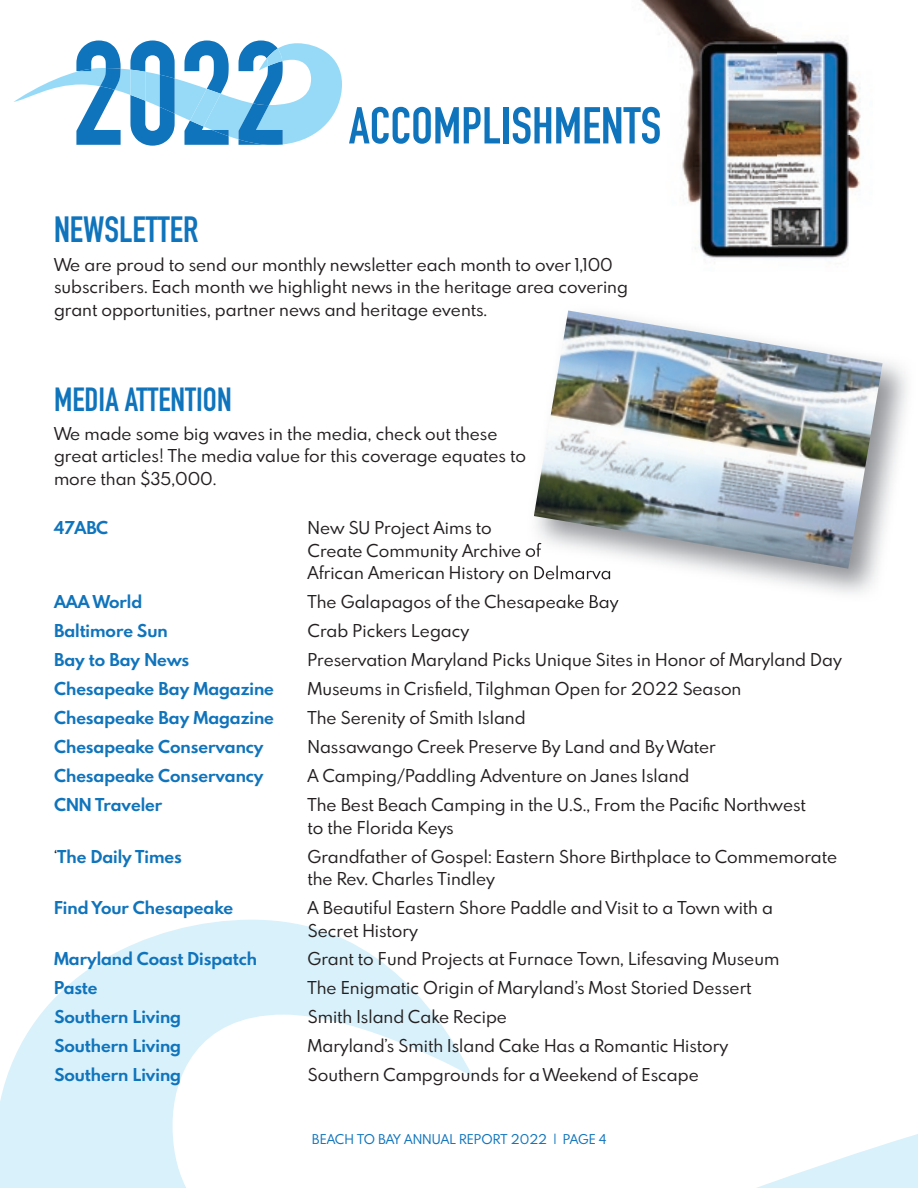
<style>
.page{position:relative;width:918px;height:1188px;background:#fff}
.page>*{position:absolute;margin:0;border:0;box-sizing:border-box;transform-origin:0 0}
.t1{font:700 51px "DIN Condensed";color:#1074bc}
.t2{font:700 36px "DIN Condensed";color:#1074bc}
.t3{font:700 33px "DIN Condensed";color:#1074bc}
.t4{font:15.75px/22.5px "Spartan MB";color:#231f20}
.t5{font:700 15.75px "Spartan MB";color:#1074bc}
.t6{font:12px "Spartan MB";color:#1074bc}
.s1{font-weight:400;color:#231f20}
</style>
<div class="page">
<svg style="left:0;top:920px;width:918px;height:268px"></svg>
<svg style="left:14px;top:40px;width:328px;height:106px"></svg>
<img style="left:640px;top:0;width:221px;height:259px">
<img style="left:621px;top:107px;width:39px;height:37px">
<img style="left:528px;top:548px;width:6px;height:9px">
<img style="left:534px;top:569px;width:77px;height:11px">
<img style="left:528px;top:594px;width:91px;height:7px">
<img style="left:534px;top:311px;width:349px;height:258px">
<h1 class="t1" style="left:349px;top:91px;width:314px">ACCOMPLISHMENTS</h1>
<h2 class="t2" style="left:54px;top:205px;width:146px">NEWSLETTER</h2>
<p class="t4" style="left:54px;top:253px;width:576px">We are proud to send our monthly newsletter each month to over 1,100 subscribers. Each month we highlight news in the heritage area covering grant opportunities, partner news and heritage events.</p>
<h3 class="t3" style="left:54px;top:377px;width:179px">MEDIA ATTENTION</h3>
<p class="t4" style="left:54px;top:422px;width:474px">We made some big waves in the media, check out these great articles! The media value for this coverage equates to more than $35,000.</p>
<p class="t5" style="left:54px;top:516px;width:56px">47ABC</p>
<p class="t4" style="left:307px;top:516px;width:306px">New SU Project Aims to<br>Create Community Archive of<br>African American History on Delmarva</p>
<p class="t5" style="left:54px;top:590px;width:90px">AAA World</p>
<p class="t4" style="left:307px;top:590px;width:312px">The Galapagos of the Chesapeake Bay</p>
<p class="t5" style="left:54px;top:619px;width:115px">Baltimore Sun</p>
<p class="t4" style="left:307px;top:619px;width:163px">Crab Pickers Legacy</p>
<p class="t5" style="left:54px;top:648px;width:137px">Bay to Bay News</p>
<p class="t4" style="left:307px;top:648px;width:536px">Preservation Maryland Picks Unique Sites in Honor of Maryland Day</p>
<p class="t5" style="left:54px;top:677px;width:222px">Chesapeake Bay Magazine</p>
<p class="t4" style="left:307px;top:677px;width:436px">Museums in Crisfield, Tilghman Open for 2022 Season</p>
<p class="t5" style="left:54px;top:706px;width:222px">Chesapeake Bay Magazine</p>
<p class="t4" style="left:308px;top:706px;width:220px">The Serenity of Smith Island</p>
<p class="t5" style="left:54px;top:735px;width:211px">Chesapeake Conservancy</p>
<p class="t4" style="left:307px;top:735px;width:410px">Nassawango Creek Preserve By Land and By Water</p>
<p class="t5" style="left:54px;top:764px;width:211px">Chesapeake Conservancy</p>
<p class="t4" style="left:307px;top:764px;width:384px">A Camping/Paddling Adventure on Janes Island</p>
<p class="t5" style="left:54px;top:793px;width:110px">CNN Traveler</p>
<p class="t4" style="left:307px;top:793px;width:500px">The Best Beach Camping in the U.S., From the Pacific Northwest to the Florida Keys</p>
<p class="t5" style="left:54px;top:844px;width:129px"><span class="s1">‘</span>The Daily Times</p>
<p class="t4" style="left:307px;top:844px;width:531px">Grandfather of Gospel: Eastern Shore Birthplace to Commemorate the Rev. Charles Tindley</p>
<p class="t5" style="left:54px;top:895px;width:181px">Find Your Chesapeake</p>
<p class="t4" style="left:307px;top:896px;width:467px">A Beautiful Eastern Shore Paddle and Visit to a Town with a<br>Secret History</p>
<p class="t5" style="left:54px;top:947px;width:205px">Maryland Coast Dispatch</p>
<p class="t4" style="left:307px;top:947px;width:473px">Grant to Fund Projects at Furnace Town, Lifesaving Museum</p>
<p class="t5" style="left:54px;top:976px;width:45px">Paste</p>
<p class="t4" style="left:307px;top:976px;width:446px">The Enigmatic Origin of Maryland’s Most Storied Dessert</p>
<p class="t5" style="left:54px;top:1005px;width:129px">Southern Living</p>
<p class="t4" style="left:307px;top:1005px;width:201px">Smith Island Cake Recipe</p>
<p class="t5" style="left:54px;top:1034px;width:129px">Southern Living</p>
<p class="t4" style="left:307px;top:1034px;width:422px">Maryland’s Smith Island Cake Has a Romantic History</p>
<p class="t5" style="left:54px;top:1063px;width:129px">Southern Living</p>
<p class="t4" style="left:307px;top:1063px;width:393px">Southern Campgrounds for a Weekend of Escape</p>
<p class="t6" style="left:312px;top:1130px;width:296px">BEACH TO BAY ANNUAL REPORT 2022 | PAGE 4</p>
</div>
